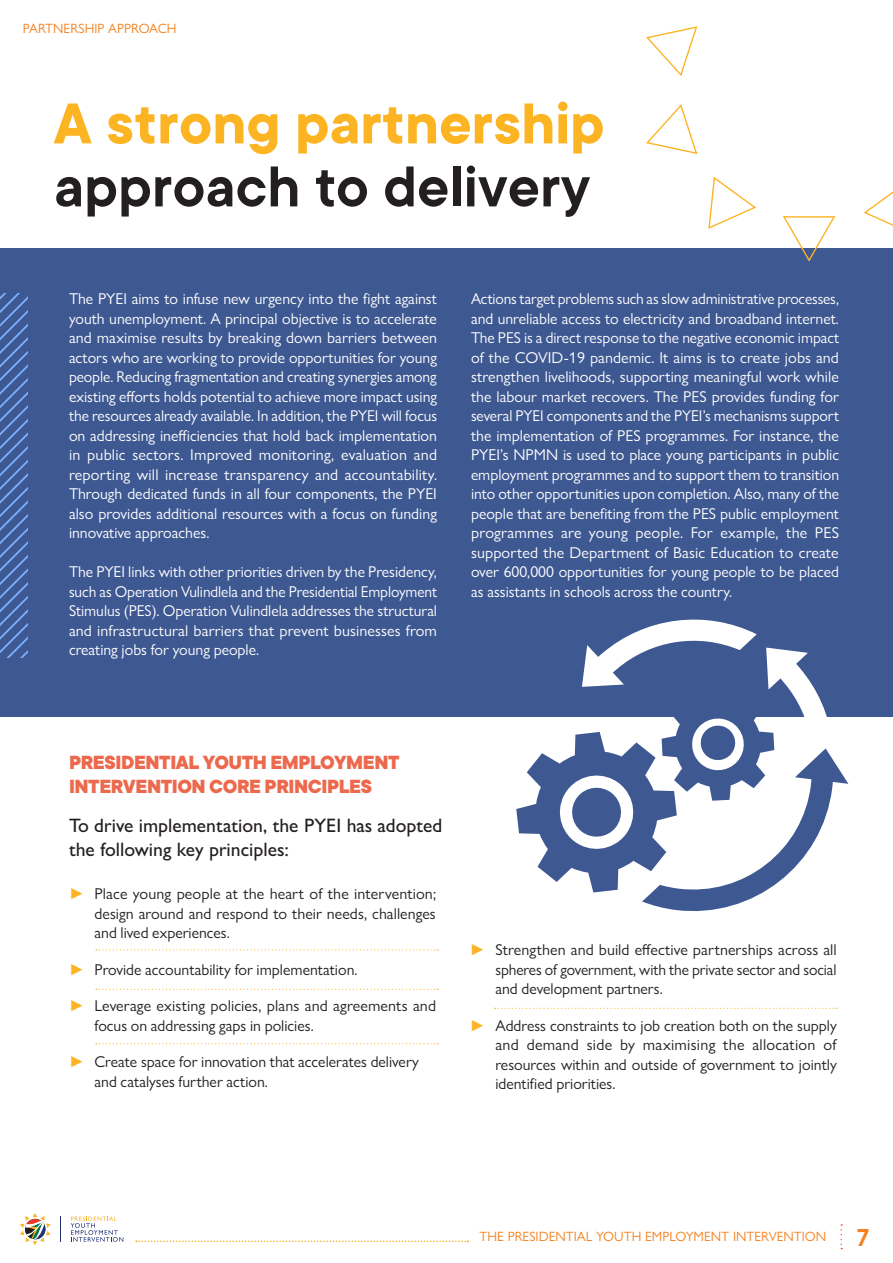
<style>
.page{position:relative;width:893px;height:1263px;background:#fff}
.page>*{position:absolute;margin:0;border:0;box-sizing:border-box;transform-origin:0 0}
.t1{font:700 63.3px "TT Commons";color:#fcb423}
.t2{font:600 63.3px "TT Commons";color:#231f20}
.Body_Copy{font:800 21px/24px "TT Commons";letter-spacing:-.02em;color:#ec694d}
.t3{font:500 19.5px/24px "Gill Sans Nova";color:#231f20}
.Body_Copy-2{font:15.75px/19.5px "Gill Sans Nova";color:#fff;text-align:justify}
.t4{font:15.75px/19.5px "Gill Sans Nova";color:#231f20;text-align:justify}
.t5{font:13.5px "Gill Sans Nova";color:#f58220}
.s1{color:#fcb423}
.s2{font-family:"TT Commons";font-weight:600;font-size:27px}
</style>
<div class="page">
<div style="left:0;top:248px;width:893px;height:468px;background:#3e5892"></div>
<svg style="left:0;top:294px;width:28px;height:364px"></svg>
<svg style="left:96px;top:949px;width:342px;height:1px"></svg>
<svg style="left:96px;top:989px;width:342px;height:1px"></svg>
<svg style="left:96px;top:1043px;width:342px;height:1px"></svg>
<svg style="left:495px;top:1008px;width:342px;height:1px"></svg>
<svg style="left:516px;top:619px;width:332px;height:292px"></svg>
<svg style="left:646px;top:26px;width:52px;height:50px"></svg>
<svg style="left:646px;top:104px;width:52px;height:50px"></svg>
<svg style="left:708px;top:176px;width:48px;height:53px"></svg>
<svg style="left:783px;top:216px;width:53px;height:46px"></svg>
<svg style="left:863px;top:191px;width:30px;height:35px"></svg>
<svg style="left:136px;top:1240px;width:332px;height:2px"></svg>
<svg style="left:20px;top:1213px;width:31px;height:32px"></svg>
<svg style="left:60px;top:1216px;width:1px;height:25px"></svg>
<svg style="left:71px;top:1216px;width:52px;height:26px"></svg>
<svg style="left:840px;top:1224px;width:2px;height:25px"></svg>
<p class="t5" style="left:23px;top:20px;width:155px">PARTNERSHIP APPROACH</p>
<p class="t1" style="left:54px;top:82px;width:552px">A strong partnership</p>
<p class="t2" style="left:54px;top:146px;width:538px">approach to delivery</p>
<p class="Body_Copy-2" style="left:69px;top:289px;width:370px">The PYEI aims to infuse new urgency into the fight against youth unemployment. A principal objective is to accelerate and maximise results by breaking down barriers between actors who are working to provide opportunities for young people. Reducing fragmentation and creating synergies among existing efforts holds potential to achieve more impact using the resources already available. In addition, the PYEI will focus on addressing inefficiencies that hold back implementation in public sectors. Improved monitoring, evaluation and reporting will increase transparency and accountability.<br>Through dedicated funds in all four components, the PYEI also provides additional resources with a focus on funding innovative approaches.</p>
<p class="Body_Copy-2" style="left:69px;top:562px;width:370px">The PYEI links with other priorities driven by the Presidency, such as Operation Vulindlela and the Presidential Employment Stimulus (PES). Operation Vulindlela addresses the structural and infrastructural barriers that prevent businesses from creating jobs for young people.</p>
<p class="Body_Copy-2" style="left:471px;top:289px;width:370px">Actions target problems such as slow administrative processes, and unreliable access to electricity and broadband internet.<br>The PES is a direct response to the negative economic impact of the COVID-19 pandemic. It aims is to create jobs and strengthen livelihoods, supporting meaningful work while the labour market recovers. The PES provides funding for several PYEI components and the PYEI’s mechanisms support the implementation of PES programmes. For instance, the PYEI’s NPMN is used to place young participants in public employment programmes and to support them to transition into other opportunities upon completion. Also, many of the people that are benefiting from the PES public employment programmes are young people. For example, the PES supported the Department of Basic Education to create over 600,000 opportunities for young people to be placed as assistants in schools across the country.</p>
<p class="Body_Copy" style="left:69px;top:750px;width:332px">PRESIDENTIAL YOUTH EMPLOYMENT<br>INTERVENTION CORE PRINCIPLES</p>
<p class="t3" style="left:69px;top:813px;width:375px">To drive implementation, the PYEI has adopted the following key principles:</p>
<p class="t4" style="left:95px;top:884px;width:343px;text-indent:-26px"><span class="s1">►</span> Place young people at the heart of the intervention; design around and respond to their needs, challenges and lived experiences.</p>
<p class="t4" style="left:69px;top:959px;width:290px"><span class="s1">►</span> Provide accountability for implementation.</p>
<p class="t4" style="left:95px;top:996px;width:343px;text-indent:-26px"><span class="s1">►</span> Leverage existing policies, plans and agreements and focus on addressing gaps in policies.</p>
<p class="t4" style="left:95px;top:1052px;width:326px;text-indent:-26px"><span class="s1">►</span> Create space for innovation that accelerates delivery and catalyses further action.</p>
<p class="t4" style="left:495px;top:940px;width:343px;text-indent:-26px"><span class="s1">►</span> Strengthen and build effective partnerships across all spheres of government, with the private sector and social and development partners.</p>
<p class="t4" style="left:495px;top:1015px;width:343px;text-indent:-26px"><span class="s1">►</span> Address constraints to job creation both on the supply and demand side by maximising the allocation of resources within and outside of government to jointly identified priorities.</p>
<p class="t5" style="left:480px;top:1228px;width:391px">THE PRESIDENTIAL YOUTH EMPLOYMENT INTERVENTION <span class="s2">7</span></p>
</div>
